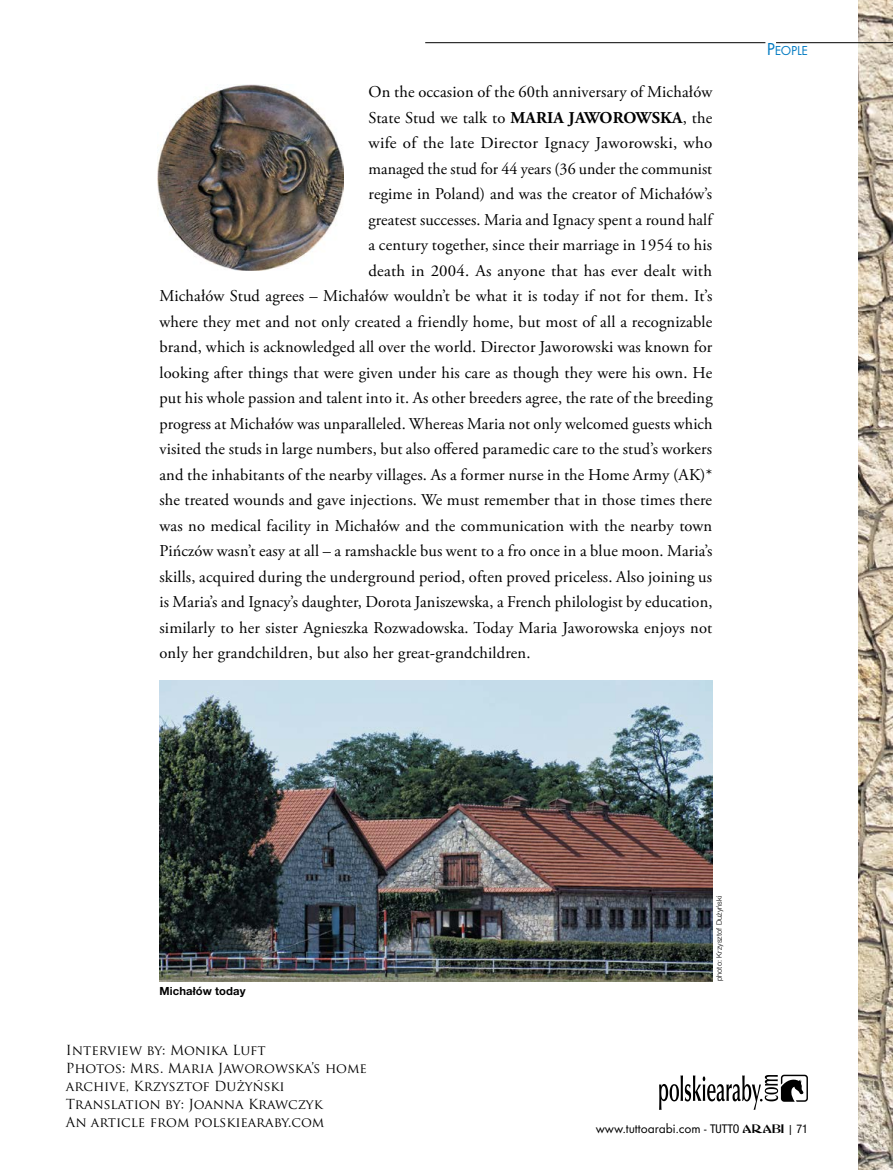
<style>
.page{position:relative;width:893px;height:1170px;background:#fff}
.page>*{position:absolute;margin:0;border:0;box-sizing:border-box;transform-origin:0 0}
.t1{font:16.5px "Adobe Garamond Pro";letter-spacing:.01em;color:#000}
.t2{font:13.5px/18px "Trajan Pro";color:#000}
.t3{font:13.5px "Futura T";color:#000}
.t4{font:13.5px "Futura T";letter-spacing:-.015em;color:#007ac2}
.t5{font:700 11.25px "Helvetica Neue LT Pro";letter-spacing:.01em;color:#000}
.t6{font:300 7.5px "Helvetica Neue LT Pro";letter-spacing:.01em;color:#000}
.s1{font-weight:700}
.s2{font-size:18px}
.s3{font-family:"Helvetica Neue";font-stretch:condensed;font-size:12px}
.s4{font-family:"Abbess";font-size:12px}
.s5{font-size:12px}
</style>
<div class="page">
<img style="left:859px;top:0;width:34px;height:1169px">
<svg style="left:659px;top:1074px;width:149px;height:35px"></svg>
<img style="left:157px;top:84px;width:186px;height:186px">
<img style="left:159px;top:680px;width:553px;height:301px">
<hr style="left:776px;top:42px;width:117px;height:1px;background:#000">
<hr style="left:425px;top:42px;width:340px;height:1px;background:#000">
<p class="t1" style="left:369px;top:82px;width:345px">On the occasion of the 60th anniversary of Michałów</p>
<p class="t1" style="left:369px;top:107px;width:345px">State Stud we talk to <span class="s1">MARIA JAWOROWSKA</span>, the</p>
<p class="t1" style="left:369px;top:133px;width:345px">wife of the late Director Ignacy Jaworowski, who</p>
<p class="t1" style="left:369px;top:158px;width:345px">managed the stud for 44 years (36 under the communist</p>
<p class="t1" style="left:369px;top:184px;width:345px">regime in Poland) and was the creator of Michałów’s</p>
<p class="t1" style="left:369px;top:209px;width:345px">greatest successes. Maria and Ignacy spent a round half</p>
<p class="t1" style="left:369px;top:235px;width:345px">a century together, since their marriage in 1954 to his</p>
<p class="t1" style="left:369px;top:260px;width:345px">death in 2004. As anyone that has ever dealt with</p>
<p class="t1" style="left:159px;top:286px;width:554px">Michałów Stud agrees – Michałów wouldn’t be what it is today if not for them. It’s</p>
<p class="t1" style="left:159px;top:311px;width:554px">where they met and not only created a friendly home, but most of all a recognizable</p>
<p class="t1" style="left:159px;top:337px;width:554px">brand, which is acknowledged all over the world. Director Jaworowski was known for</p>
<p class="t1" style="left:159px;top:362px;width:554px">looking after things that were given under his care as though they were his own. He</p>
<p class="t1" style="left:159px;top:388px;width:555px">put his whole passion and talent into it. As other breeders agree, the rate of the breeding</p>
<p class="t1" style="left:159px;top:413px;width:555px">progress at Michałów was unparalleled. Whereas Maria not only welcomed guests which</p>
<p class="t1" style="left:159px;top:439px;width:554px">visited the studs in large numbers, but also offered paramedic care to the stud’s workers</p>
<p class="t1" style="left:159px;top:464px;width:554px">and the inhabitants of the nearby villages. As a former nurse in the Home Army (AK)*</p>
<p class="t1" style="left:159px;top:490px;width:554px">she treated wounds and gave injections. We must remember that in those times there</p>
<p class="t1" style="left:159px;top:515px;width:554px">was no medical facility in Michałów and the communication with the nearby town</p>
<p class="t1" style="left:159px;top:541px;width:555px">Pińczów wasn’t easy at all – a ramshackle bus went to a fro once in a blue moon. Maria’s</p>
<p class="t1" style="left:159px;top:566px;width:554px">skills, acquired during the underground period, often proved priceless. Also joining us</p>
<p class="t1" style="left:159px;top:592px;width:554px">is Maria’s and Ignacy’s daughter, Dorota Janiszewska, a French philologist by education,</p>
<p class="t1" style="left:159px;top:617px;width:554px">similarly to her sister Agnieszka Rozwadowska. Today Maria Jaworowska enjoys not</p>
<p class="t1" style="left:159px;top:643px;width:373px">only her grandchildren, but also her great-grandchildren.</p>
<p class="t4" style="left:767px;top:43px;width:43px"><span class="s2">P</span>EOPLE</p>
<p class="t5" style="left:159px;top:983px;width:88px">Michałów today</p>
<p class="t6" style="left:715px;top:981px;width:87px;rotate:-90deg">photo: Krzysztof Dużyński</p>
<p class="t2" style="left:66px;top:1041px;width:303px">Interview by: Monika Luft<br>Photos: Mrs. Maria Jaworowska’s home archive, Krzysztof Dużyński<br>Translation by: Joanna Krawczyk<br>An article from polskiearaby.com</p>
<p class="t3" style="left:596px;top:1120px;width:214px">www.tuttoarabi.com - <span class="s3">TUTTO</span> <span class="s4">ARABI</span> <span class="s5">|</span> <span class="s3">71</span></p>
</div>
